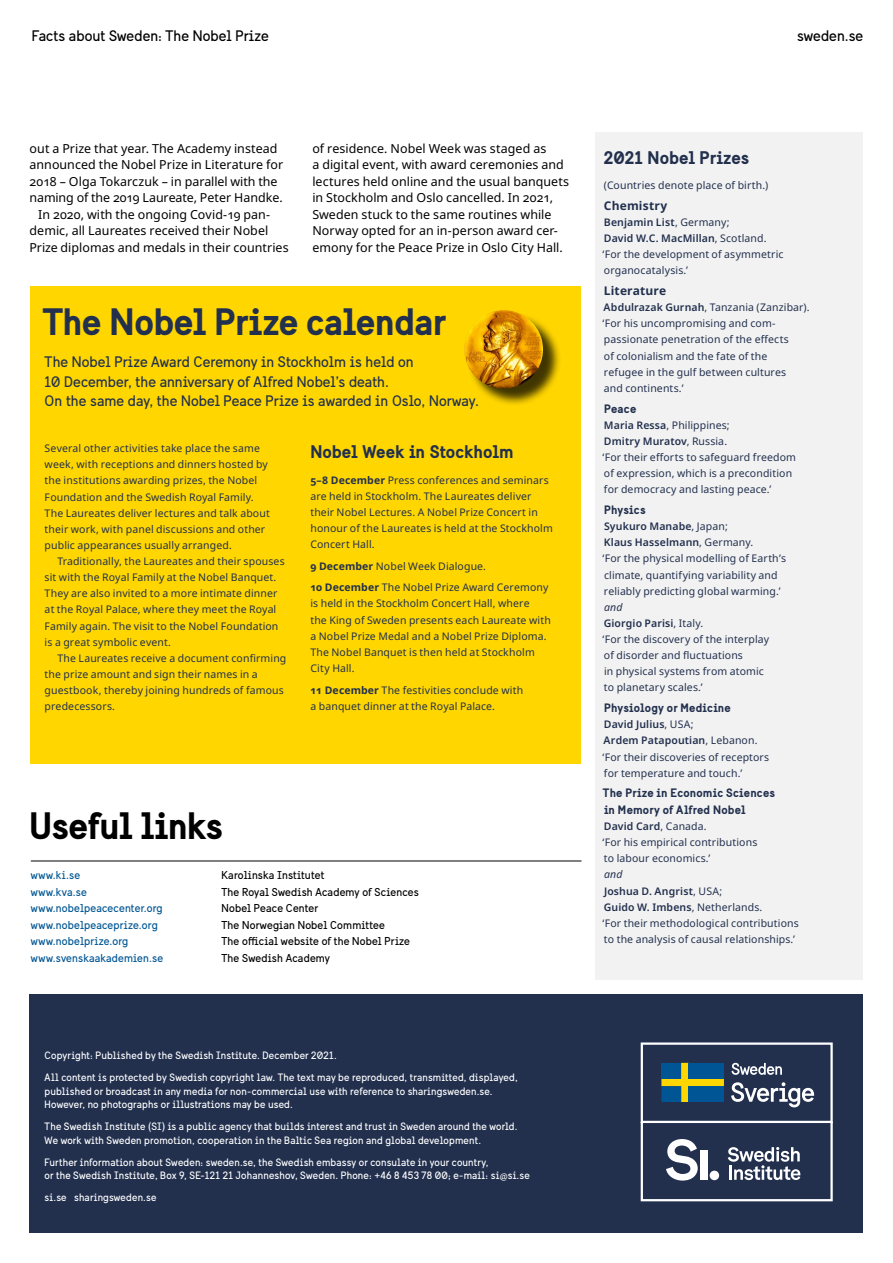
<style>
.page{position:relative;width:893px;height:1263px;background:#fff}
.page>*{position:absolute;margin:0;border:0;box-sizing:border-box;transform-origin:0 0}
.Fact_box__yellow___H{font:700 37.5px "Sweden Sans";letter-spacing:-.02em;color:#22304e}
.Header_2{font:700 37.5px "Sweden Sans";letter-spacing:-.025em;color:#000}
.Fact_column__Header{font:700 18px "Sweden Sans";letter-spacing:-.005em;color:#22304e}
.Fact_box__yellow___I{font:15px/19.5px "Sweden Sans";color:#22304e}
.t1{font:15px "Sweden Sans";letter-spacing:.005em;color:#000}
.Body_copy_indent{font:12.45px/16.5px "Noto Sans";letter-spacing:.005em;color:#000}
.Fact_column__Header-2{font:700 12px/16.5px "Sweden Sans";letter-spacing:.01em;color:#22304e}
.Fact_column__Header-3{font:700 12px "Noto Sans";letter-spacing:.015em;color:#22304e}
.Useful_links{font:11.25px "Sweden Sans";letter-spacing:.01em;color:#000}
.Useful_links-2{font:11.25px "Sweden Sans";letter-spacing:.015em;color:#005694}
.Fact_column__Body{font:10.5px/16.2px "Noto Sans";letter-spacing:.01em;color:#22304e}
.Colophon{font:10.5px/13.5px "Sweden Sans";letter-spacing:.015em;color:#fff}
.Fact_column__Body-2{font:600 10.5px "Noto Sans";letter-spacing:.01em;color:#22304e}
.Fact_column__Body-3{font:italic 10.5px "Noto Sans";letter-spacing:.015em;color:#22304e}
.s1{font-weight:400}
.s2{font-weight:600}
.s3{font-weight:700}
</style>
<div class="page">
<div style="left:30px;top:286px;width:550px;height:477px;background:#ffd600"></div>
<div style="left:595px;top:132px;width:268px;height:847px;background:#f2f2f2"></div>
<div style="left:30px;top:994px;width:833px;height:239px;background:#22304e"></div>
<svg style="left:640px;top:1042px;width:193px;height:160px"></svg>
<hr style="left:31px;top:861px;width:550px;height:1px;background:#000">
<div style="left:467px;top:313px;width:94px;height:93px;background:#000;opacity:.75"></div>
<img style="left:464px;top:310px;width:79px;height:79px;border-radius:39px">
<h3 class="t1" style="left:32px;top:27px;width:238px">Facts about Sweden: The Nobel Prize</h3>
<h3 class="t1" style="left:797px;top:27px;width:68px">sweden.se</h3>
<p class="Body_copy_indent" style="left:312px;top:140px;width:258px">of residence. Nobel Week was staged as<br>a digital event, with award ceremonies and lectures held online and the usual banquets in Stockholm and Oslo cancelled. In 2021, Sweden stuck to the same routines while Norway opted for an in-person award cer&shy;emony for the Peace Prize in Oslo City Hall.</p>
<p class="Fact_column__Header" style="left:604px;top:147px;width:147px">2021 Nobel Prizes</p>
<p class="Body_copy_indent" style="left:30px;top:140px;width:255px">out a Prize that year. The Academy instead announced the Nobel Prize in Literature for 2018 – Olga Tokarczuk – in parallel with the naming of the 2019 Laureate, Peter Handke.</p>
<p class="Body_copy_indent" style="left:30px;top:206px;width:261px;text-indent:9px">In 2020, with the ongoing Covid-19 pan&shy;demic, all Laureates received their Nobel<br>Prize diplomas and medals in their countries</p>
<p class="Fact_column__Body" style="left:604px;top:177px;width:166px">(Countries denote place of birth.)</p>
<p class="Fact_column__Header-3" style="left:604px;top:197px;width:65px">Chemistry</p>
<p class="Fact_column__Body-2" style="left:604px;top:215px;width:127px">Benjamin List<span class="s1">, Germany;</span></p>
<p class="Fact_column__Body-2" style="left:604px;top:231px;width:164px">David W.C. MacMillan<span class="s1">, Scotland.</span></p>
<p class="Fact_column__Body" style="left:602px;top:247px;width:183px">‘For the development of asymmetric organocatalysis.’</p>
<p class="Fact_column__Header-3" style="left:604px;top:282px;width:64px">Literature</p>
<p class="Fact_column__Body" style="left:602px;top:300px;width:209px"><span class="s2">Abdulrazak Gurnah</span>, Tanzania (Zanzibar). ‘For his uncompromising and com&shy;passionate penetration of the effects<br>of colonialism and the fate of the<br>refugee in the gulf between cultures<br>and continents.’</p>
<p class="Fact_column__Header-2" style="left:604px;top:400px;width:34px">Peace</p>
<p class="Fact_column__Body" style="left:604px;top:417px;width:127px"><span class="s2">Maria Ressa</span>, Philippines;</p>
<p class="Fact_column__Body-2" style="left:604px;top:434px;width:125px">Dmitry Muratov<span class="s1">, Russia.</span></p>
<p class="Fact_column__Body" style="left:602px;top:449px;width:195px">‘For their efforts to safeguard freedom of expression, which is a precondition for democracy and lasting peace.’</p>
<p class="Fact_column__Header-2" style="left:604px;top:501px;width:43px">Physics</p>
<p class="Fact_column__Body-2" style="left:604px;top:519px;width:125px">Syukuro Manabe<span class="s1">, Japan;</span></p>
<p class="Fact_column__Body-2" style="left:604px;top:535px;width:151px">Klaus Hasselmann<span class="s1">, Germany.</span></p>
<p class="Fact_column__Body" style="left:602px;top:551px;width:185px">‘For the physical modelling of Earth’s climate, quantifying variability and reliably predicting global warming.’</p>
<p class="Fact_column__Body-3" style="left:604px;top:599px;width:20px">and</p>
<p class="Fact_column__Body-2" style="left:604px;top:616px;width:101px">Giorgio Parisi<span class="s1">, Italy.</span></p>
<p class="Fact_column__Body" style="left:602px;top:631px;width:168px">‘For the discovery of the interplay of disorder and fluctuations<br>in physical systems from atomic to planetary scales.’</p>
<p class="Fact_column__Header-2" style="left:604px;top:699px;width:128px">Physiology or Medicine</p>
<p class="Fact_column__Body-2" style="left:604px;top:717px;width:91px">David Julius<span class="s1">, USA;</span></p>
<p class="Fact_column__Body-2" style="left:604px;top:733px;width:155px">Ardem Patapoutian<span class="s1">, Lebanon.</span></p>
<p class="Fact_column__Body" style="left:602px;top:749px;width:168px">‘For their discoveries of receptors for temperature and touch.’</p>
<p class="Fact_column__Header-2" style="left:603px;top:785px;width:174px">The Prize in Economic Sciences in Memory of Alfred Nobel</p>
<p class="Fact_column__Body-2" style="left:604px;top:819px;width:104px">David Card<span class="s1">, Canada.</span></p>
<p class="Fact_column__Body" style="left:602px;top:834px;width:156px">‘For his empirical contributions to labour economics.’</p>
<p class="Fact_column__Body-3" style="left:604px;top:867px;width:20px">and</p>
<p class="Fact_column__Body-2" style="left:604px;top:883px;width:120px">Joshua D. Angrist<span class="s1">, USA;</span></p>
<p class="Fact_column__Body-2" style="left:604px;top:899px;width:160px">Guido W. Imbens<span class="s1">, Netherlands.</span></p>
<p class="Fact_column__Body" style="left:602px;top:915px;width:198px">‘For their methodological contributions to the analysis of causal relationships.’</p>
<p class="Fact_box__yellow___H" style="left:43px;top:298px;width:405px">The Nobel Prize calendar</p>
<p class="Fact_box__yellow___I" style="left:45px;top:352px;width:436px">The Nobel Prize Award Ceremony in Stockholm is held on<br>10 December, the anniversary of Alfred Nobel’s death.<br>On the same day, the Nobel Peace Prize is awarded in Oslo, Norway.</p>
<p class="Fact_column__Header" style="left:310px;top:440px;width:205px">Nobel Week in Stockholm</p>
<p class="Fact_column__Body" style="left:310px;top:472px;width:244px"><span class="s3">5–8 December</span> Press conferences and seminars are held in Stockholm. The Laureates deliver their Nobel Lectures. A Nobel Prize Concert in honour of the Laureates is held at the Stockholm Concert Hall.</p>
<p class="Fact_column__Body" style="left:310px;top:558px;width:177px"><span class="s3">9 December</span> Nobel Week Dialogue.</p>
<p class="Fact_column__Body" style="left:310px;top:580px;width:242px"><span class="s3">10 December</span> The Nobel Prize Award Ceremony is held in the Stockholm Concert Hall, where<br>the King of Sweden presents each Laureate with a Nobel Prize Medal and a Nobel Prize Diploma.<br>The Nobel Banquet is then held at Stockholm City Hall.</p>
<p class="Fact_column__Body" style="left:310px;top:682px;width:214px"><span class="s3">11 December</span> The festivities conclude with a banquet dinner at the Royal Palace.</p>
<p class="Fact_column__Body" style="left:45px;top:440px;width:227px">Several other activities take place the same week, with receptions and dinners hosted by the institutions awarding prizes, the Nobel Foundation and the Swedish Royal Family.<br>The Laureates deliver lectures and talk about their work, with panel discussions and other public appearances usually arranged.</p>
<p class="Fact_column__Body" style="left:45px;top:553px;width:242px;text-indent:13px">Traditionally, the Laureates and their spouses sit with the Royal Family at the Nobel Banquet.<br>They are also invited to a more intimate dinner at the Royal Palace, where they meet the Royal Family again. The visit to the Nobel Foundation is a great symbolic event.</p>
<p class="Fact_column__Body" style="left:45px;top:650px;width:243px;text-indent:13px">The Laureates receive a document confirming the prize amount and sign their names in a guestbook, thereby joining hundreds of famous predecessors.</p>
<p class="Header_2" style="left:29px;top:802px;width:195px">Useful links</p>
<p class="Useful_links-2" style="left:31px;top:869px;width:51px">www.ki.se</p>
<p class="Useful_links" style="left:221px;top:869px;width:105px">Karolinska Institutet</p>
<p class="Useful_links-2" style="left:31px;top:885px;width:58px">www.kva.se</p>
<p class="Useful_links" style="left:221px;top:885px;width:199px">The Royal Swedish Academy of Sciences</p>
<p class="Useful_links-2" style="left:31px;top:902px;width:133px">www.nobelpeacecenter.org</p>
<p class="Useful_links" style="left:221px;top:902px;width:98px">Nobel Peace Center</p>
<p class="Useful_links-2" style="left:31px;top:918px;width:128px">www.nobelpeaceprize.org</p>
<p class="Useful_links" style="left:221px;top:918px;width:165px">The Norwegian Nobel Committee</p>
<p class="Useful_links-2" style="left:31px;top:935px;width:99px">www.nobelprize.org</p>
<p class="Useful_links" style="left:221px;top:935px;width:190px">The official website of the Nobel Prize</p>
<p class="Useful_links-2" style="left:31px;top:951px;width:134px">www.svenskaakademien.se</p>
<p class="Useful_links" style="left:221px;top:951px;width:110px">The Swedish Academy</p>
<p class="Colophon" style="left:45px;top:1049px;width:294px">Copyright: Published by the Swedish Institute. December 2021.</p>
<p class="Colophon" style="left:45px;top:1071px;width:475px">All content is protected by Swedish copyright law. The text may be reproduced, transmitted, displayed, published or broadcast in any media for non-commercial use with reference to sharingsweden.se.<br>However, no photographs or illustrations may be used.</p>
<p class="Colophon" style="left:45px;top:1120px;width:474px">The Swedish Institute (SI) is a public agency that builds interest and trust in Sweden around the world.<br>We work with Sweden promotion, cooperation in the Baltic Sea region and global development.</p>
<p class="Colophon" style="left:45px;top:1155px;width:487px">Further information about Sweden: sweden.se, the Swedish embassy or consulate in your country,<br>or the Swedish Institute, Box 9, SE-121 21 Johanneshov, Sweden. Phone: +46 8 453 78 00; e-mail: si@si.se</p>
<p class="Colophon" style="left:45px;top:1191px;width:113px">si.se sharingsweden.se</p>
</div>
